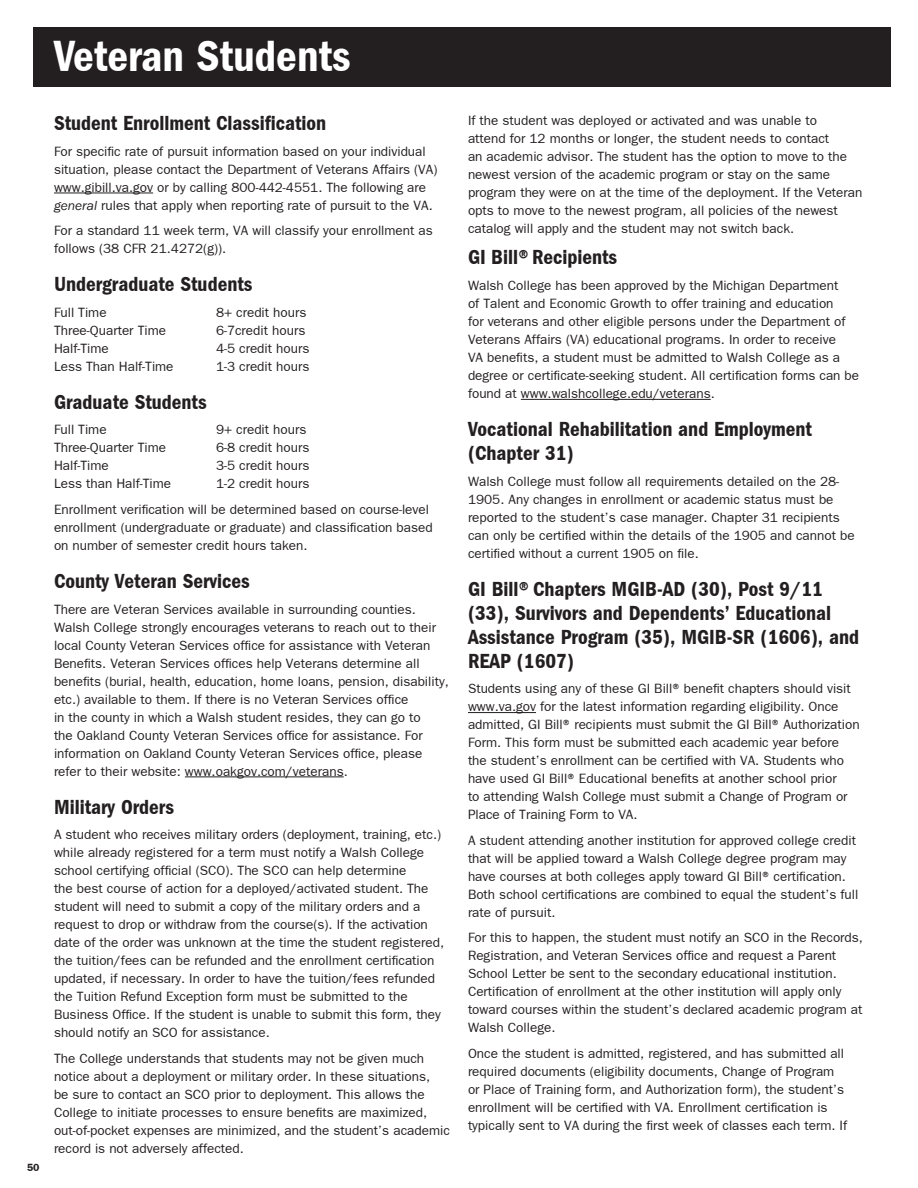
<style>
.page{position:relative;width:918px;height:1188px;background:#fff}
.page>*{position:absolute;margin:0;border:0;box-sizing:border-box;transform-origin:0 0}
.SECTION_BIG_TITLE_RI{font:600 condensed 45px "Franklin Gothic";color:#fff}
.HEADER2{font:600 condensed 21px/24px "Franklin Gothic";color:#231f20}
.BODY{font:600 condensed 21px "Franklin Gothic";color:#231f20}
.BODY-2{font:13.5px/18px "Franklin Gothic";color:#231f20}
.t1{font:600 10.5px "Franklin Gothic";color:#231f20}
.s1{font-style:italic}
</style>
<div class="page">
<div style="left:34px;top:27px;width:857px;height:59px;background:#231f20"></div>
<hr style="left:54px;top:193px;width:99px;height:1px;background:#231f20">
<hr style="left:185px;top:777px;width:159px;height:1px;background:#231f20">
<hr style="left:521px;top:399px;width:190px;height:1px;background:#231f20">
<hr style="left:468px;top:712px;width:68px;height:1px;background:#231f20">
<p class="SECTION_BIG_TITLE_RI" style="left:54px;top:30px;width:298px">Veteran Students</p>
<p class="t1" style="left:27px;top:1161px;width:14px">50</p>
<p class="HEADER2" style="left:54px;top:111px;width:274px">Student Enrollment Classification</p>
<p class="BODY-2" style="left:54px;top:142px;width:385px">For specific rate of pursuit information based on your individual situation, please contact the Department of Veterans Affairs (VA) www.gibill.va.gov or by calling 800-442-4551. The following are <span class="s1">general</span> rules that apply when reporting rate of pursuit to the VA.</p>
<p class="BODY-2" style="left:54px;top:222px;width:380px">For a standard 11 week term, VA will classify your enrollment as follows (38 CFR 21.4272(g)).</p>
<p class="HEADER2" style="left:54px;top:272px;width:200px">Undergraduate Students</p>
<p class="BODY-2" style="left:54px;top:303px;width:54px">Full Time</p>
<p class="BODY-2" style="left:216px;top:303px;width:92px">8+ credit hours</p>
<p class="BODY-2" style="left:54px;top:321px;width:114px">Three-Quarter Time</p>
<p class="BODY-2" style="left:216px;top:321px;width:91px">6-7credit hours</p>
<p class="BODY-2" style="left:54px;top:339px;width:56px">Half-Time</p>
<p class="BODY-2" style="left:216px;top:339px;width:95px">4-5 credit hours</p>
<p class="BODY-2" style="left:54px;top:357px;width:121px">Less Than Half-Time</p>
<p class="BODY-2" style="left:216px;top:357px;width:95px">1-3 credit hours</p>
<p class="HEADER2" style="left:54px;top:390px;width:154px">Graduate Students</p>
<p class="BODY-2" style="left:54px;top:421px;width:54px">Full Time</p>
<p class="BODY-2" style="left:216px;top:421px;width:92px">9+ credit hours</p>
<p class="BODY-2" style="left:54px;top:439px;width:114px">Three-Quarter Time</p>
<p class="BODY-2" style="left:216px;top:439px;width:95px">6-8 credit hours</p>
<p class="BODY-2" style="left:54px;top:457px;width:56px">Half-Time</p>
<p class="BODY-2" style="left:216px;top:457px;width:95px">3-5 credit hours</p>
<p class="BODY-2" style="left:54px;top:475px;width:119px">Less than Half-Time</p>
<p class="BODY-2" style="left:216px;top:475px;width:95px">1-2 credit hours</p>
<p class="BODY-2" style="left:54px;top:500px;width:380px">Enrollment verification will be determined based on course-level enrollment (undergraduate or graduate) and classification based on number of semester credit hours taken.</p>
<p class="HEADER2" style="left:54px;top:569px;width:197px">County Veteran Services</p>
<p class="BODY-2" style="left:54px;top:600px;width:396px">There are Veteran Services available in surrounding counties.<br>Walsh College strongly encourages veterans to reach out to their local County Veteran Services office for assistance with Veteran Benefits. Veteran Services offices help Veterans determine all benefits (burial, health, education, home loans, pension, disability, etc.) available to them. If there is no Veteran Services office<br>in the county in which a Walsh student resides, they can go to<br>the Oakland County Veteran Services office for assistance. For information on Oakland County Veteran Services office, please refer to their website: www.oakgov.com/veterans.</p>
<p class="HEADER2" style="left:54px;top:795px;width:122px">Military Orders</p>
<p class="BODY-2" style="left:54px;top:826px;width:392px">A student who receives military orders (deployment, training, etc.) while already registered for a term must notify a Walsh College school certifying official (SCO). The SCO can help determine<br>the best course of action for a deployed/activated student. The student will need to submit a copy of the military orders and a request to drop or withdraw from the course(s). If the activation date of the order was unknown at the time the student registered, the tuition/fees can be refunded and the enrollment certification updated, if necessary. In order to have the tuition/fees refunded the Tuition Refund Exception form must be submitted to the Business Office. If the student is unable to submit this form, they should notify an SCO for assistance.</p>
<p class="BODY-2" style="left:54px;top:1049px;width:397px">The College understands that students may not be given much notice about a deployment or military order. In these situations,<br>be sure to contact an SCO prior to deployment. This allows the College to initiate processes to ensure benefits are maximized, out-of-pocket expenses are minimized, and the student’s academic record is not adversely affected.</p>
<p class="BODY-2" style="left:468px;top:111px;width:396px">If the student was deployed or activated and was unable to<br>attend for 12 months or longer, the student needs to contact<br>an academic advisor. The student has the option to move to the newest version of the academic program or stay on the same program they were on at the time of the deployment. If the Veteran opts to move to the newest program, all policies of the newest catalog will apply and the student may not switch back.</p>
<p class="BODY" style="left:468px;top:246px;width:151px">GI Bill® Recipients</p>
<p class="BODY-2" style="left:468px;top:277px;width:393px">Walsh College has been approved by the Michigan Department<br>of Talent and Economic Growth to offer training and education<br>for veterans and other eligible persons under the Department of Veterans Affairs (VA) educational programs. In order to receive<br>VA benefits, a student must be admitted to Walsh College as a degree or certificate-seeking student. All certification forms can be found at www.walshcollege.edu/veterans.</p>
<p class="HEADER2" style="left:468px;top:417px;width:345px">Vocational Rehabilitation and Employment (Chapter 31)</p>
<p class="BODY-2" style="left:468px;top:472px;width:388px">Walsh College must follow all requirements detailed on the 28- 1905. Any changes in enrollment or academic status must be reported to the student’s case manager. Chapter 31 recipients can only be certified within the details of the 1905 and cannot be certified without a current 1905 on file.</p>
<p class="HEADER2" style="left:468px;top:577px;width:393px">GI Bill® Chapters MGIB-AD (30), Post 9/11 (33), Survivors and Dependents’ Educational Assistance Program (35), MGIB-SR (1606), and REAP (1607)</p>
<p class="BODY-2" style="left:468px;top:680px;width:393px">Students using any of these GI Bill® benefit chapters should visit www.va.gov for the latest information regarding eligibility. Once admitted, GI Bill® recipients must submit the GI Bill® Authorization Form. This form must be submitted each academic year before the student’s enrollment can be certified with VA. Students who have used GI Bill® Educational benefits at another school prior<br>to attending Walsh College must submit a Change of Program or Place of Training Form to VA.</p>
<p class="BODY-2" style="left:468px;top:831px;width:392px">A student attending another institution for approved college credit that will be applied toward a Walsh College degree program may have courses at both colleges apply toward GI Bill® certification.<br>Both school certifications are combined to equal the student’s full rate of pursuit.</p>
<p class="BODY-2" style="left:468px;top:929px;width:397px">For this to happen, the student must notify an SCO in the Records, Registration, and Veteran Services office and request a Parent School Letter be sent to the secondary educational institution.<br>Certification of enrollment at the other institution will apply only toward courses within the student’s declared academic program at Walsh College.</p>
<p class="BODY-2" style="left:468px;top:1044px;width:381px">Once the student is admitted, registered, and has submitted all required documents (eligibility documents, Change of Program or Place of Training form, and Authorization form), the student’s enrollment will be certified with VA. Enrollment certification is typically sent to VA during the first week of classes each term. If</p>
</div>
